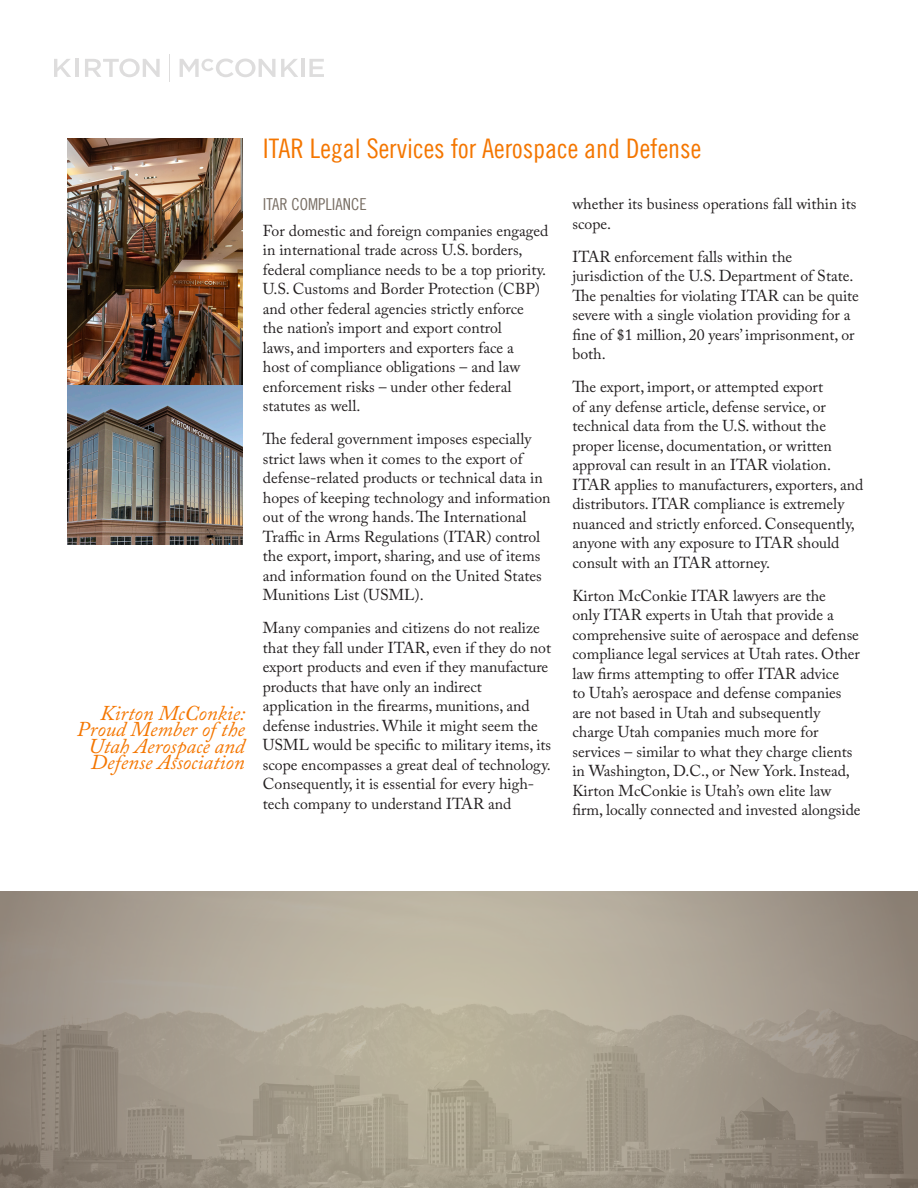
<style>
.page{position:relative;width:918px;height:1188px;background:#fff}
.page>*{position:absolute;margin:0;border:0;box-sizing:border-box;transform-origin:0 0}
.t1{font:27px "Trade Gothic LT Cond Eighteen";color:#f47600}
.t2{font:italic 21px/16.5px "Adobe Caslon Pro";color:#f47600;text-align:right}
.t3{font:16.5px "Trade Gothic LT Cond Eighteen";color:#786e64}
.t4{font:15.75px/19.5px "Adobe Caslon Pro";color:#231f20}
</style>
<div class="page">
<svg style="left:54px;top:59px;width:17px;height:18px"></svg>
<svg style="left:85px;top:59px;width:75px;height:18px"></svg>
<hr style="left:301px;top:59px;width:3px;height:18px;background:#231f20">
<svg style="left:309px;top:59px;width:15px;height:18px"></svg>
<hr style="left:75px;top:59px;width:4px;height:18px;background:#dedddd">
<svg style="left:180px;top:59px;width:118px;height:18px"></svg>
<svg style="left:169px;top:54px;width:1px;height:27px"></svg>
<svg style="left:0;top:891px;width:918px;height:297px"></svg>
<img style="left:68px;top:138px;width:175px;height:406px">
<p class="t2" style="left:77px;top:704px;width:170px">Kirton McConkie:<br>Proud Member of the<br>Utah Aerospace and<br>Defense Association</p>
<p class="t1" style="left:263px;top:132px;width:440px">ITAR Legal Services for Aerospace and Defense</p>
<p class="t3" style="left:263px;top:194px;width:105px">ITAR COMPLIANCE</p>
<p class="t4" style="left:263px;top:221px;width:287px">For domestic and foreign companies engaged in international trade across U.S. borders, federal compliance needs to be a top priority.<br>U.S. Customs and Border Protection (CBP) and other federal agencies strictly enforce<br>the nation’s import and export control<br>laws, and importers and exporters face a<br>host of compliance obligations – and law enforcement risks – under other federal statutes as well.</p>
<p class="t4" style="left:263px;top:429px;width:289px">The federal government imposes especially strict laws when it comes to the export of defense-related products or technical data in hopes of keeping technology and information out of the wrong hands. The International Traffic in Arms Regulations (ITAR) control the export, import, sharing, and use of items and information found on the United States Munitions List (USML).</p>
<p class="t4" style="left:263px;top:618px;width:290px">Many companies and citizens do not realize that they fall under ITAR, even if they do not export products and even if they manufacture products that have only an indirect application in the firearms, munitions, and defense industries. While it might seem the USML would be specific to military items, its scope encompasses a great deal of technology.<br>Consequently, it is essential for every high&shy;tech company to understand ITAR and</p>
<p class="t4" style="left:572px;top:194px;width:285px">whether its business operations fall within its scope.</p>
<p class="t4" style="left:572px;top:247px;width:288px">ITAR enforcement falls within the jurisdiction of the U.S. Department of State.<br>The penalties for violating ITAR can be quite severe with a single violation providing for a fine of $1 million, 20 years’ imprisonment, or both.</p>
<p class="t4" style="left:572px;top:377px;width:292px">The export, import, or attempted export<br>of any defense article, defense service, or technical data from the U.S. without the proper license, documentation, or written approval can result in an ITAR violation.<br>ITAR applies to manufacturers, exporters, and distributors. ITAR compliance is extremely nuanced and strictly enforced. Consequently, anyone with any exposure to ITAR should consult with an ITAR attorney.</p>
<p class="t4" style="left:572px;top:586px;width:290px">Kirton McConkie ITAR lawyers are the<br>only ITAR experts in Utah that provide a comprehensive suite of aerospace and defense compliance legal services at Utah rates. Other law firms attempting to offer ITAR advice<br>to Utah’s aerospace and defense companies are not based in Utah and subsequently charge Utah companies much more for services – similar to what they charge clients in Washington, D.C., or New York. Instead, Kirton McConkie is Utah’s own elite law firm, locally connected and invested alongside</p>
</div>
